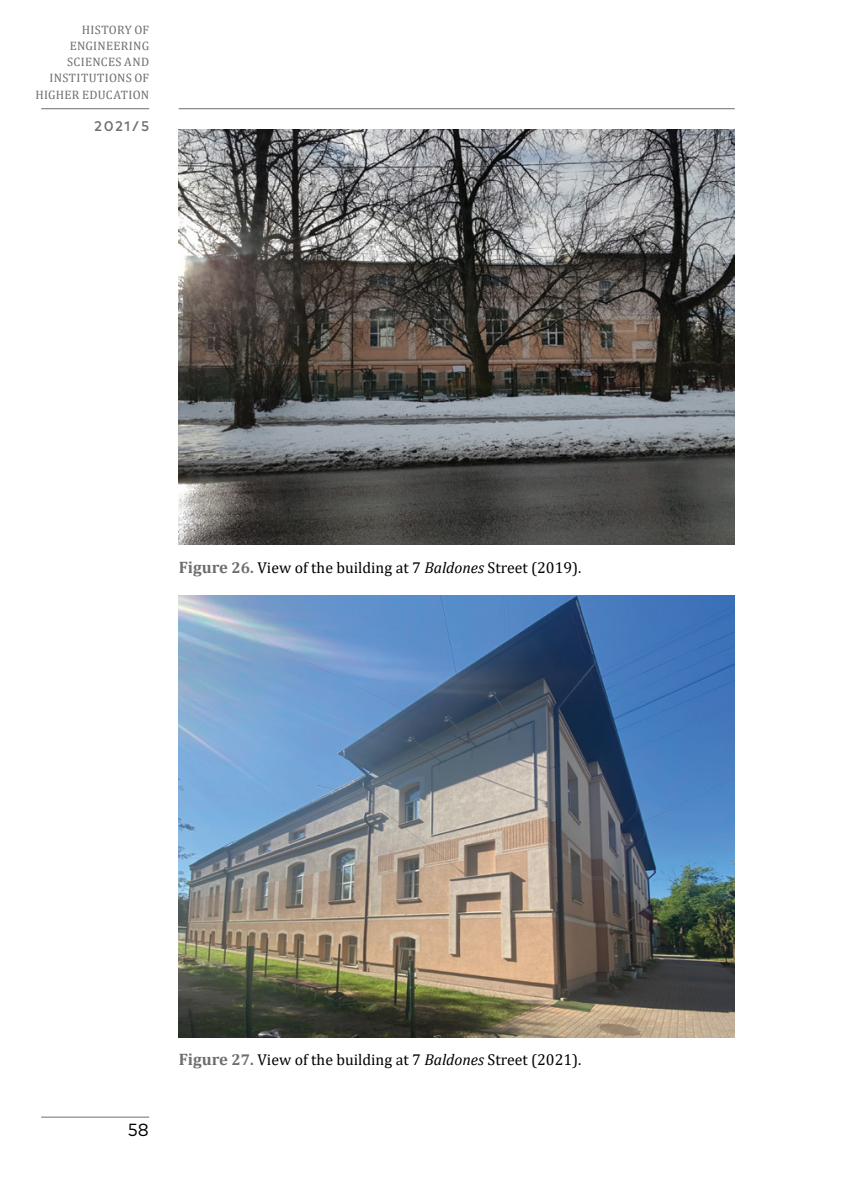
<style>
.page{position:relative;width:844px;height:1191px;background:#fff}
.page>*{position:absolute;margin:0;border:0;box-sizing:border-box;transform-origin:0 0}
.t1{font:17.5px "Mark Pro";color:#000}
.Attela_paraksts{font:15.75px "Cambria";color:#000}
.t2{font:500 14px "Mark Pro";color:#6d6e71}
.t3{font:12.25px/15.8px "Cambria";letter-spacing:.025em;color:#6d6e71;text-align:right}
.s1{font-weight:700;font-size:16.62px;color:#6d6e71}
.s2{font-weight:700;color:#6d6e71}
.s3{font-style:italic}
</style>
<div class="page">
<hr style="left:41px;top:1116px;width:108px;height:1px;background:#6d6e71">
<hr style="left:179px;top:108px;width:555px;height:1px;background:#6d6e71">
<hr style="left:41px;top:108px;width:108px;height:1px;background:#6d6e71">
<img style="left:179px;top:129px;width:555px;height:416px">
<img style="left:179px;top:595px;width:555px;height:442px">
<p class="t3" style="left:50px;top:22px;width:101px">HISTORY OF<br>ENGINEERING<br>SCIENCES AND<br>INSTITUTIONS OF</p>
<p class="t3" style="left:35px;top:87px;width:115px">HIGHER EDUCATION</p>
<p class="t2" style="left:94px;top:115px;width:56px">2021/5</p>
<p class="Attela_paraksts" style="left:179px;top:558px;width:404px"><span class="s1">Figure</span> <span class="s2">26.</span> View of the building at 7 <span class="s3">Baldones</span> Street (2019).</p>
<p class="t1" style="left:128px;top:1116px;width:23px">58</p>
<p class="Attela_paraksts" style="left:179px;top:1050px;width:404px"><span class="s1">Figure</span> <span class="s2">27.</span> View of the building at 7 <span class="s3">Baldones</span> Street (2021).</p>
</div>
